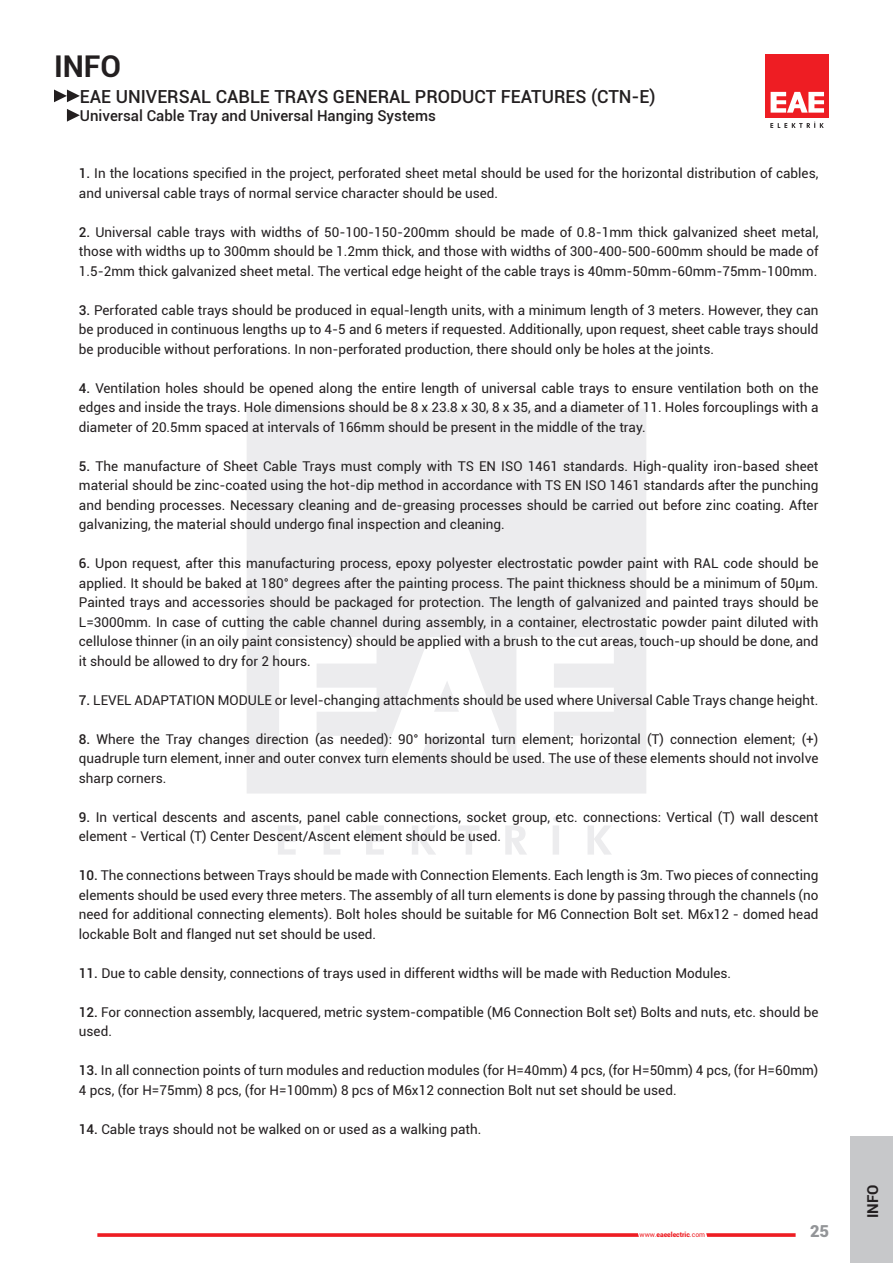
<style>
.page{position:relative;width:893px;height:1263px;background:#fff}
.page>*{position:absolute;margin:0;border:0;box-sizing:border-box;transform-origin:0 0}
.t1{font:700 30px "Roboto";color:#231f20}
.t2{font:500 18px "Roboto";color:#231f20}
.t3{font:900 16.5px "Roboto";color:#939598}
.t4{font:500 15px "Roboto";color:#231f20}
.t5{font:700 15px "Roboto";color:#231f20}
.t6{font:13.5px/19.5px "Roboto";color:#231f20;text-align:justify}
.t7{font:900 6.9px "Roboto";color:#ee1d23}
.s1{font-weight:500}
.s2{font-weight:400}
</style>
<div class="page">
<svg style="left:54px;top:90px;width:26px;height:12px"></svg>
<svg style="left:67px;top:109px;width:13px;height:13px"></svg>
<div style="left:765px;top:54px;width:64px;height:64px;background:#ee1d23"></div>
<svg style="left:771px;top:92px;width:53px;height:21px"></svg>
<svg style="left:770px;top:122px;width:54px;height:6px"></svg>
<div style="left:850px;top:1137px;width:43px;height:126px;background:#c7c8ca"></div>
<svg style="left:97px;top:1233px;width:699px;height:4px;background:#f04449"></svg>
<svg style="left:247px;top:408px;width:399px;height:385px;fill:#ececee"></svg>
<svg style="left:278px;top:816px;width:333px;height:39px"></svg>
<h1 class="t1" style="left:54px;top:45px;width:69px">INFO</h1>
<p class="t2" style="left:80px;top:84px;width:577px">EAE UNIVERSAL CABLE TRAYS GENERAL PRODUCT FEATURES (CTN-E)</p>
<p class="t4" style="left:80px;top:106px;width:357px">Universal Cable Tray and Universal Hanging Systems</p>
<p class="t6" style="left:79px;top:163px;width:741px"><span class="s1">1.</span> In the locations specified in the project, perforated sheet metal should be used for the horizontal distribution of cables, and universal cable trays of normal service character should be used.</p>
<p class="t6" style="left:79px;top:222px;width:741px"><span class="s1">2.</span> Universal cable trays with widths of 50-100-150-200mm should be made of 0.8-1mm thick galvanized sheet metal, those with widths up to 300mm should be 1.2mm thick, and those with widths of 300-400-500-600mm should be made of 1.5-2mm thick galvanized sheet metal. The vertical edge height of the cable trays is 40mm-50mm-60mm-75mm-100mm.</p>
<p class="t6" style="left:79px;top:300px;width:741px"><span class="s1">3.</span> Perforated cable trays should be produced in equal-length units, with a minimum length of 3 meters. However, they can be produced in continuous lengths up to 4-5 and 6 meters if requested. Additionally, upon request, sheet cable trays should be producible without perforations. In non-perforated production, there should only be holes at the joints.</p>
<p class="t6" style="left:79px;top:378px;width:741px"><span class="s1">4.</span> Ventilation holes should be opened along the entire length of universal cable trays to ensure ventilation both on the edges and inside the trays. Hole dimensions should be 8 x 23.8 x 30, 8 x 35, and a diameter of 11. Holes forcouplings with a diameter of 20.5mm spaced at intervals of 166mm should be present in the middle of the tray.</p>
<p class="t6" style="left:79px;top:455px;width:741px"><span class="s1">5.</span> The manufacture of Sheet Cable Trays must comply with TS EN ISO 1461 standards. High-quality iron-based sheet material should be zinc-coated using the hot-dip method in accordance with TS EN ISO 1461 standards after the punching and bending processes. Necessary cleaning and de-greasing processes should be carried out before zinc coating. After galvanizing, the material should undergo final inspection and cleaning.</p>
<p class="t6" style="left:79px;top:553px;width:741px"><span class="s1">6.</span> Upon request, after this manufacturing process, epoxy polyester electrostatic powder paint with RAL code should be applied. It should be baked at 180° degrees after the painting process. The paint thickness should be a minimum of 50μm.<br>Painted trays and accessories should be packaged for protection. The length of galvanized and painted trays should be L=3000mm. In case of cutting the cable channel during assembly, in a container, electrostatic powder paint diluted with cellulose thinner (in an oily paint consistency) should be applied with a brush to the cut areas, touch-up should be done, and it should be allowed to dry for 2 hours.</p>
<p class="t6" style="left:79px;top:689px;width:741px"><span class="s1">7.</span> LEVEL ADAPTATION MODULE or level-changing attachments should be used where Universal Cable Trays change height.</p>
<p class="t6" style="left:79px;top:728px;width:741px"><span class="s1">8.</span> Where the Tray changes direction (as needed): 90° horizontal turn element; horizontal (T) connection element; (+) quadruple turn element, inner and outer convex turn elements should be used. The use of these elements should not involve sharp corners.</p>
<p class="t6" style="left:79px;top:806px;width:741px"><span class="s1">9.</span> In vertical descents and ascents, panel cable connections, socket group, etc. connections: Vertical (T) wall descent element - Vertical (T) Center Descent/Ascent element should be used.</p>
<p class="t6" style="left:79px;top:865px;width:741px"><span class="s1">10.</span> The connections between Trays should be made with Connection Elements. Each length is 3m. Two pieces of connecting elements should be used every three meters. The assembly of all turn elements is done by passing through the channels (no need for additional connecting elements). Bolt holes should be suitable for M6 Connection Bolt set. M6x12 - domed head lockable Bolt and flanged nut set should be used.</p>
<p class="t6" style="left:79px;top:962px;width:654px"><span class="s1">11.</span> Due to cable density, connections of trays used in different widths will be made with Reduction Modules.</p>
<p class="t6" style="left:79px;top:1001px;width:741px"><span class="s1">12.</span> For connection assembly, lacquered, metric system-compatible (M6 Connection Bolt set) Bolts and nuts, etc. should be used.</p>
<p class="t6" style="left:79px;top:1060px;width:741px"><span class="s1">13.</span> In all connection points of turn modules and reduction modules (for H=40mm) 4 pcs, (for H=50mm) 4 pcs, (for H=60mm)<br>4 pcs, (for H=75mm) 8 pcs, (for H=100mm) 8 pcs of M6x12 connection Bolt nut set should be used.</p>
<p class="t6" style="left:79px;top:1118px;width:404px"><span class="s1">14.</span> Cable trays should not be walked on or used as a walking path.</p>
<p class="t7" style="left:640px;top:1229px;width:67px"><span class="s2">www.</span>eaeelectric<span class="s2">.com</span></p>
<p class="t3" style="left:810px;top:1219px;width:21px">25</p>
<p class="t5" style="left:862px;top:1218px;width:35px;rotate:-90deg">INFO</p>
</div>
